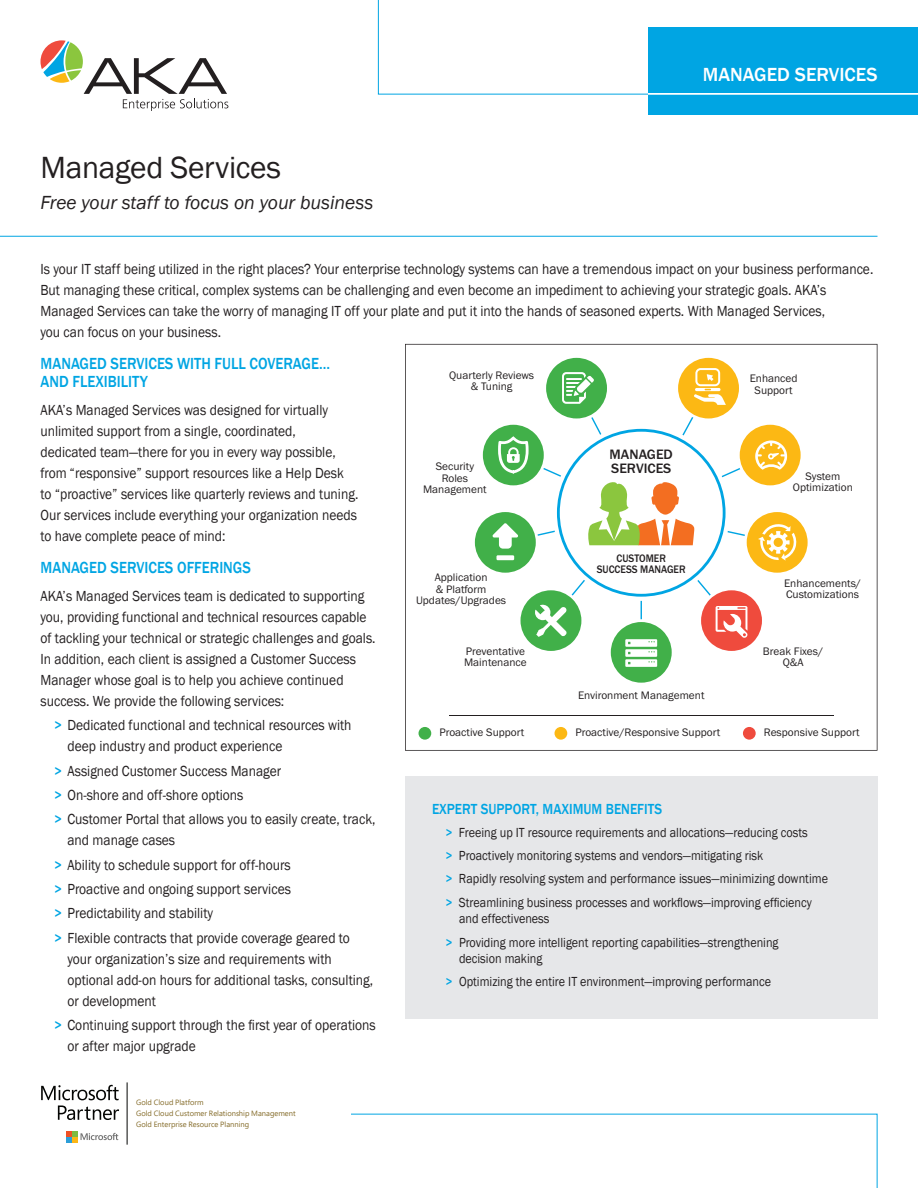
<style>
.page{position:relative;width:918px;height:1188px;background:#fff}
.page>*{position:absolute;margin:0;border:0;box-sizing:border-box;transform-origin:0 0}
.t1{font:31.5px "Franklin Gothic";letter-spacing:-.01em;color:#231f20}
.t2{font:italic 19.5px "Franklin Gothic";color:#231f20}
.t3{font:500 19.5px "Franklin Gothic";color:#fff}
.t4{font:500 16.5px/18px "Franklin Gothic";color:#00a5e3;scale:.9 1}
.t5{font:15px/21px "Franklin Gothic";color:#231f20;scale:.9 1}
.t6{font:500 15px "Franklin Gothic";color:#00a5e3;scale:.9 1}
.t7{font:500 14.1px/14.1px "Franklin Gothic";color:#231f20}
.t8{font:13.5px/23.2px "Franklin Gothic";color:#231f20;scale:.9 1}
.t9{font:11.25px/11.2px "Franklin Gothic";color:#231f20;text-align:center}
.t10{font:500 11.25px/11.2px "Franklin Gothic";color:#231f20;text-align:center;scale:.9 1}
.t11{font:7.65px/10.9px "Segoe Pro";color:#846b29}
.t12{font:7.65px "Segoe Pro";color:#040503}
.s1{font-weight:500;color:#00a5e3}
</style>
<div class="page">
<div style="left:405px;top:776px;width:473px;height:243px;background:#e6e7e9"></div>
<svg style="left:351px;top:1114px;width:527px;height:74px"></svg>
<hr style="left:0;top:236px;width:878px;height:1px;background:#00a5e3">
<div style="left:648px;top:27px;width:270px;height:88px;background:#00a5e3"></div>
<svg style="left:378px;top:0;width:540px;height:95px"></svg>
<hr style="left:648px;top:93px;width:270px;height:1px;background:#fff">
<svg style="left:41px;top:1085px;width:78px;height:15px"></svg>
<svg style="left:58px;top:1106px;width:61px;height:14px"></svg>
<svg style="left:66px;top:1131px;width:52px;height:11px"></svg>
<hr style="left:127px;top:1082px;width:1px;height:63px;background:#040503">
<svg style="left:40px;top:40px;width:188px;height:71px"></svg>
<svg style="left:405px;top:344px;width:473px;height:407px"></svg>
<svg style="left:845px;top:518px;width:8px;height:8px"></svg>
<svg style="left:472px;top:355px;width:338px;height:330px"></svg>
<div style="left:419px;top:727px;width:12px;height:13px;background:#41b049;border-radius:50%"></div>
<div style="left:555px;top:727px;width:12px;height:13px;background:#fcb814;border-radius:50%"></div>
<div style="left:743px;top:727px;width:13px;height:13px;background:#ef4b3d;border-radius:50%"></div>
<hr style="left:449px;top:715px;width:385px;height:1px;background:#231f20">
<h1 class="t1" style="left:40px;top:148px;width:242px">Managed Services</h1>
<h2 class="t2" style="left:40px;top:190px;width:334px">Free your staff to focus on your business</h2>
<h2 class="t3" style="left:703px;top:63px;width:176px">MANAGED SERVICES</h2>
<p class="t5" style="left:40px;top:259px;width:927px">Is your IT staff being utilized in the right places? Your enterprise technology systems can have a tremendous impact on your business performance.<br>But managing these critical, complex systems can be challenging and even become an impediment to achieving your strategic goals. AKA’s Managed Services can take the worry of managing IT off your plate and put it into the hands of seasoned experts. With Managed Services,<br>you can focus on your business.</p>
<p class="t4" style="left:40px;top:355px;width:323px">MANAGED SERVICES WITH FULL COVERAGE…<br>AND FLEXIBILITY</p>
<p class="t5" style="left:40px;top:400px;width:355px">AKA’s Managed Services was designed for virtually unlimited support from a single, coordinated,<br>dedicated team—there for you in every way possible, from “responsive” support resources like a Help Desk to “proactive” services like quarterly reviews and tuning.<br>Our services include everything your organization needs to have complete peace of mind:</p>
<p class="t4" style="left:40px;top:559px;width:235px">MANAGED SERVICES OFFERINGS</p>
<p class="t5" style="left:40px;top:586px;width:374px">AKA’s Managed Services team is dedicated to supporting you, providing functional and technical resources capable of tackling your technical or strategic challenges and goals.<br>In addition, each client is assigned a Customer Success Manager whose goal is to help you achieve continued success. We provide the following services:</p>
<p class="t5" style="left:68px;top:715px;width:317px;text-indent:-14px"><span class="s1">&gt;</span> Dedicated functional and technical resources with deep industry and product experience</p>
<p class="t5" style="left:54px;top:759px;width:359px;line-height:24.3px"><span class="s1">&gt;</span> Assigned Customer Success Manager<br><span class="s1">&gt;</span> On-shore and off-shore options<br><span class="s1">&gt;</span> Customer Portal that allows you to easily create, track,</p>
<p class="t5" style="left:54px;top:828px;width:330px;line-height:24.3px;text-indent:14px">and manage cases<br><span class="s1">&gt;</span> Ability to schedule support for off-hours<br><span class="s1">&gt;</span> Proactive and ongoing support services<br><span class="s1">&gt;</span> Predictability and stability<br><span class="s1">&gt;</span> Flexible contracts that provide coverage geared to</p>
<p class="t5" style="left:68px;top:949px;width:341px">your organization’s size and requirements with optional add-on hours for additional tasks, consulting, or development</p>
<p class="t5" style="left:68px;top:1015px;width:344px;text-indent:-14px"><span class="s1">&gt;</span> Continuing support through the first year of operations or after major upgrade</p>
<p class="t9" style="left:449px;top:370px;width:87px">Quarterly Reviews &amp; Tuning</p>
<p class="t9" style="left:750px;top:373px;width:49px">Enhanced<br>Support</p>
<p class="t7" style="left:610px;top:448px;width:65px">MANAGED<br>SERVICES</p>
<p class="t9" style="left:423px;top:461px;width:65px">Security<br>Roles<br>Management</p>
<p class="t9" style="left:793px;top:471px;width:62px">System<br>Optimization</p>
<p class="t10" style="left:597px;top:552px;width:100px">CUSTOMER<br>SUCCESS MANAGER</p>
<p class="t9" style="left:416px;top:572px;width:92px">Application<br>&amp; Platform<br>Updates/Upgrades</p>
<p class="t9" style="left:784px;top:578px;width:78px;text-align:left">Enhancements/<br>Customizations</p>
<p class="t9" style="left:464px;top:646px;width:64px;text-align:left">Preventative<br>Maintenance</p>
<p class="t9" style="left:763px;top:646px;width:62px">Break Fixes/<br>Q&amp;A</p>
<p class="t9" style="left:578px;top:690px;width:128px">Environment Management</p>
<p class="t12" style="left:17px;top:697px;width:161px">Gold Cloud Customer Relationship Management</p>
<p class="t9" style="left:440px;top:727px;width:86px">Proactive Support</p>
<p class="t9" style="left:576px;top:727px;width:146px">Proactive/Responsive Support</p>
<p class="t9" style="left:764px;top:727px;width:97px">Responsive Support</p>
<p class="t6" style="left:432px;top:799px;width:257px">EXPERT SUPPORT, MAXIMUM BENEFITS</p>
<p class="t8" style="left:446px;top:821px;width:427px"><span class="s1">&gt;</span> Freeing up IT resource requirements and allocations—reducing costs<br><span class="s1">&gt;</span> Proactively monitoring systems and vendors—mitigating risk<br><span class="s1">&gt;</span> Rapidly resolving system and performance issues—minimizing downtime <span class="s1">&gt;</span> Streamlining business processes and workflows—improving efficiency</p>
<p class="t8" style="left:446px;top:907px;width:372px;text-indent:13px">and effectiveness<br><span class="s1">&gt;</span> Providing more intelligent reporting capabilities—strengthening</p>
<p class="t8" style="left:446px;top:947px;width:363px;text-indent:13px">decision making<br><span class="s1">&gt;</span> Optimizing the entire IT environment—improving performance</p>
<p class="t11" style="left:136px;top:1097px;width:161px">Gold Cloud Platform<br>Gold Cloud Customer Relationship Management<br>Gold Enterprise Resource Planning</p>
</div>
